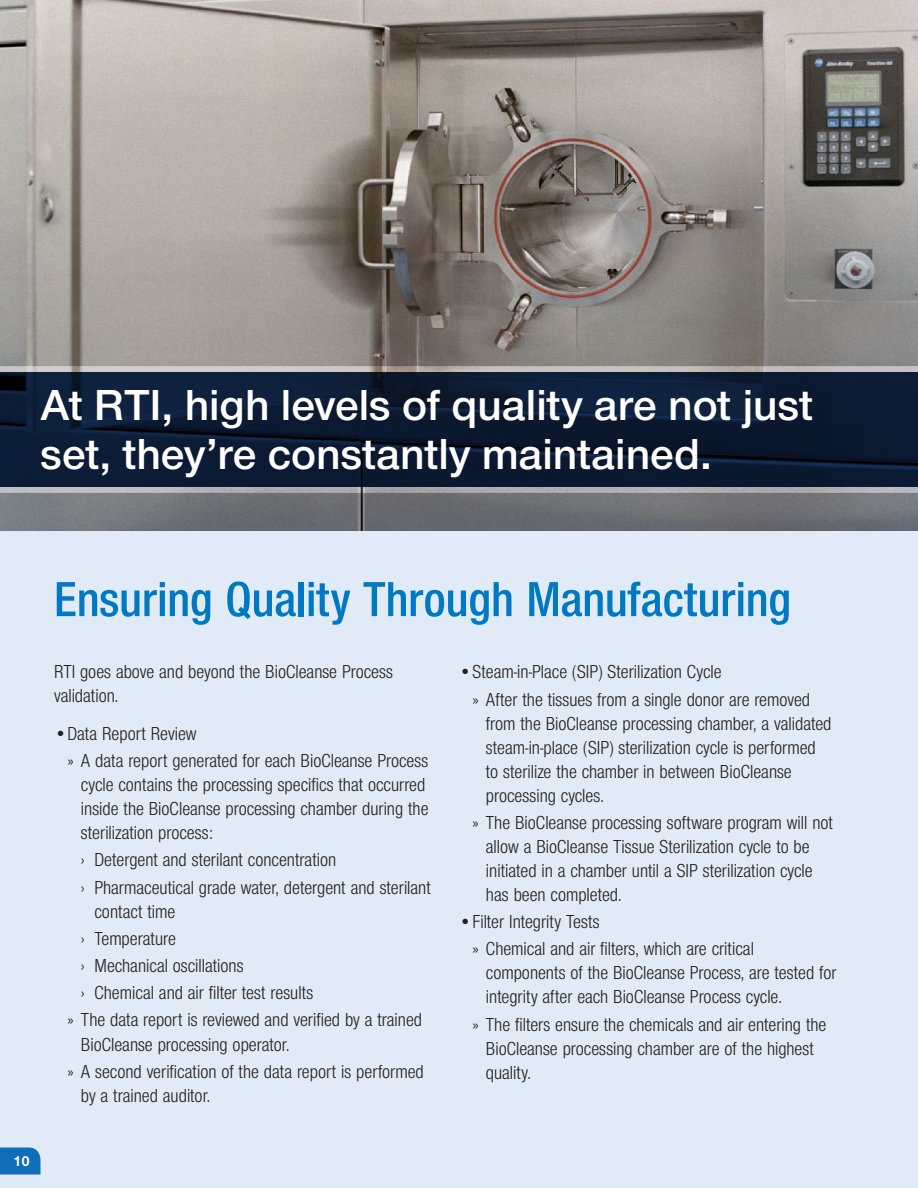
<style>
.page{position:relative;width:918px;height:1188px;background:#fff}
.page>*{position:absolute;margin:0;border:0;box-sizing:border-box;transform-origin:0 0}
.t1{font:51px "Nimbus San Nov Con Sem Bol";color:#0079c2}
.t2{font:45px/49.5px "Nimbus San Nov Sem Bol";color:#fff}
.t3{font:19.5px/24px "Nimbus San Nov Con";color:#231f20}
.t4{font:700 15px "Nimbus San Nov";color:#fff}
</style>
<div class="page">
<div style="left:0;top:531px;width:918px;height:657px;background:#e1ebf7"></div>
<img style="left:0;top:0;width:918px;height:531px">
<svg style="left:0;top:365px;width:918px;height:129px;background:#1d2a40"></svg>
<svg style="left:0;top:1148px;width:40px;height:26px"></svg>
<h2 class="t2" style="left:40px;top:380px;width:774px">At RTI, high levels of quality are not just set, they’re constantly maintained.</h2>
<p class="t4" style="left:13px;top:1152px;width:18px">10</p>
<h1 class="t1" style="left:54px;top:570px;width:739px">Ensuring Quality Through Manufacturing</h1>
<p class="t3" style="left:54px;top:660px;width:341px">RTI goes above and beyond the BioCleanse Process validation.</p>
<p class="t3" style="left:67px;top:720px;width:362px;line-height:27.3px;text-indent:-13px">•Data Report Review<br>» A data report generated for each BioCleanse Process</p>
<p class="t3" style="left:81px;top:773px;width:349px">cycle contains the processing specifics that occurred inside the BioCleanse processing chamber during the sterilization process:</p>
<p class="t3" style="left:81px;top:846px;width:351px;line-height:27.3px">› Detergent and sterilant concentration<br>› Pharmaceutical grade water, detergent and sterilant</p>
<p class="t3" style="left:94px;top:899px;width:82px">contact time</p>
<p class="t3" style="left:81px;top:927px;width:96px">› Temperature</p>
<p class="t3" style="left:81px;top:954px;width:164px">› Mechanical oscillations</p>
<p class="t3" style="left:81px;top:981px;width:234px">› Chemical and air filter test results</p>
<p class="t3" style="left:67px;top:1008px;width:356px">» The data report is reviewed and verified by a trained</p>
<p class="t3" style="left:67px;top:1031px;width:358px;line-height:27.3px;text-indent:13px">BioCleanse processing operator.<br>» A second verification of the data report is performed</p>
<p class="t3" style="left:81px;top:1084px;width:131px">by a trained auditor.</p>
<p class="t3" style="left:472px;top:658px;width:339px;line-height:27.3px;text-indent:-13px">•Steam-in-Place (SIP) Sterilization Cycle<br>» After the tissues from a single donor are removed</p>
<p class="t3" style="left:486px;top:711px;width:347px">from the BioCleanse processing chamber, a validated steam-in-place (SIP) sterilization cycle is performed to sterilize the chamber in between BioCleanse processing cycles.</p>
<p class="t3" style="left:486px;top:811px;width:349px;text-indent:-13px">» The BioCleanse processing software program will not allow a BioCleanse Tissue Sterilization cycle to be initiated in a chamber until a SIP sterilization cycle has been completed.</p>
<p class="t3" style="left:472px;top:908px;width:283px;line-height:27.3px;text-indent:-13px">•Filter Integrity Tests<br>» Chemical and air filters, which are critical</p>
<p class="t3" style="left:486px;top:961px;width:352px">components of the BioCleanse Process, are tested for integrity after each BioCleanse Process cycle.</p>
<p class="t3" style="left:486px;top:1012px;width:342px;text-indent:-13px">» The filters ensure the chemicals and air entering the<br>BioCleanse processing chamber are of the highest quality.</p>
</div>
